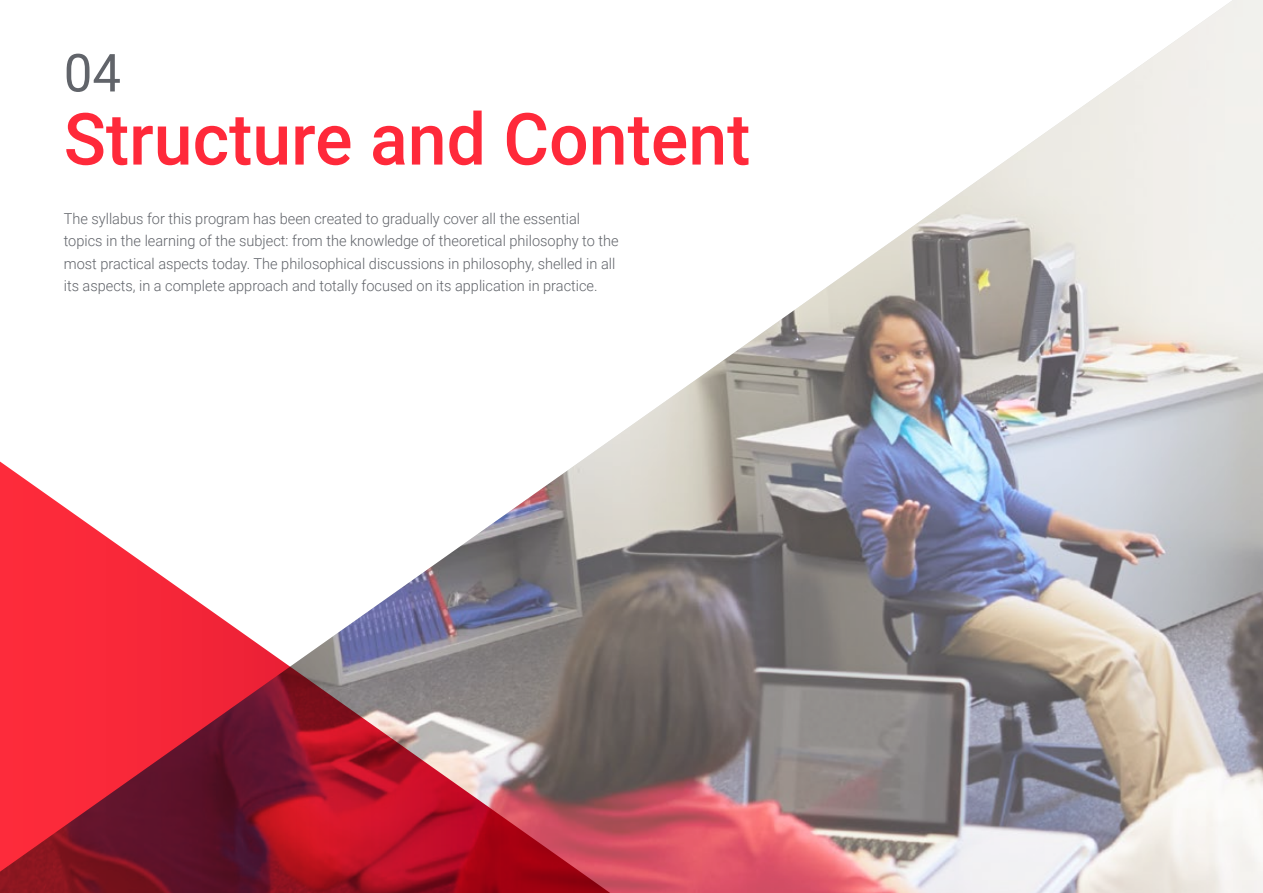
<style>
.page{position:relative;width:1263px;height:893px;background:#fff}
.page>*{position:absolute;margin:0;border:0;box-sizing:border-box;transform-origin:0 0}
.t1{font:500 72px "Roboto";color:#ff293a}
.t2{font:52.5px "Roboto";color:#61646a}
.t3{font:300 15px/22.5px "Roboto";color:#61646a}
</style>
<div class="page">
<img style="left:602px;top:0;width:661px;height:893px">
<svg style="left:0;top:446px;width:640px;height:447px"></svg>
<h2 class="t2" style="left:64px;top:36px;width:59px">04</h2>
<h1 class="t1" style="left:64px;top:89px;width:688px">Structure and Content</h1>
<p class="t3" style="left:64px;top:207px;width:556px">The syllabus for this program has been created to gradually cover all the essential topics in the learning of the subject: from the knowledge of theoretical philosophy to the most practical aspects today. The philosophical discussions in philosophy, shelled in all its aspects, in a complete approach and totally focused on its application in practice.</p>
</div>
